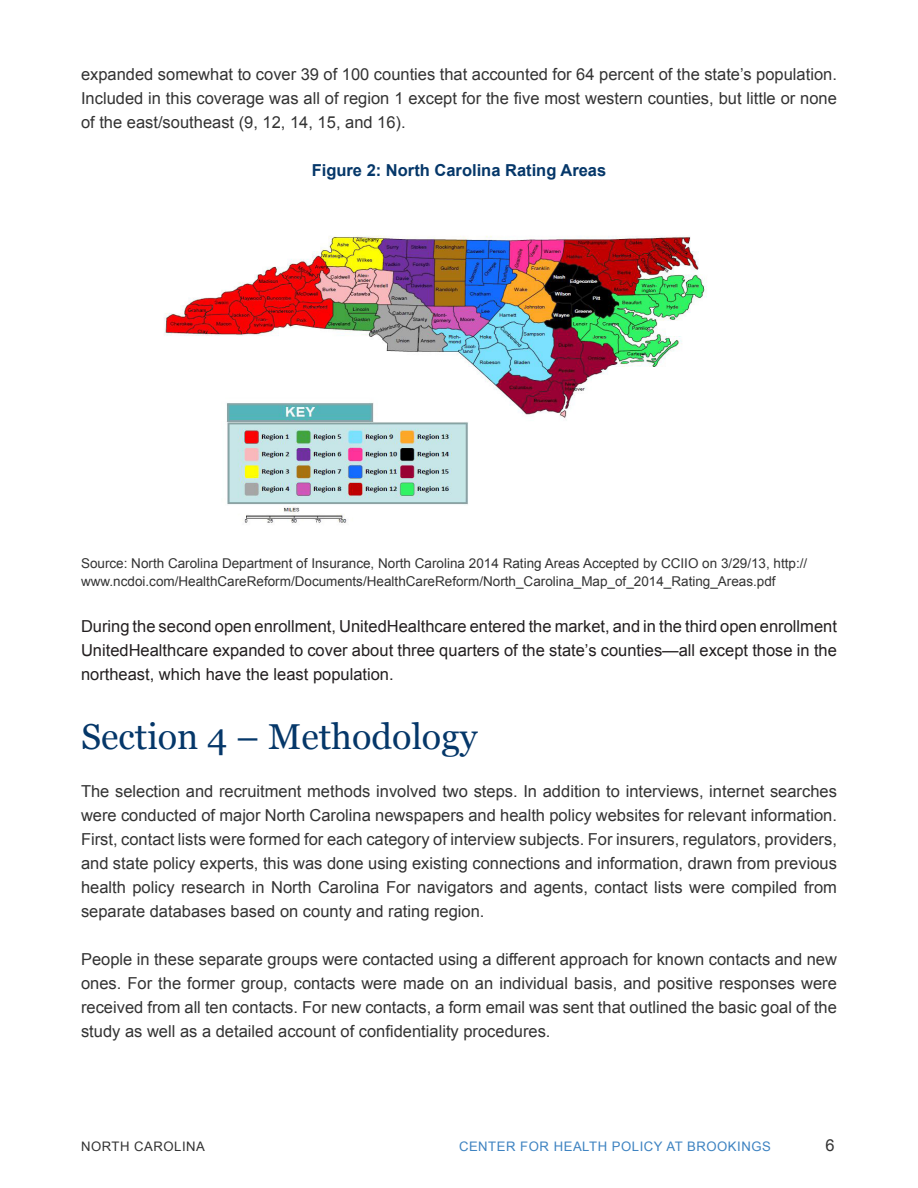
<style>
.page{position:relative;width:918px;height:1188px;background:#fff}
.page>*{position:absolute;margin:0;border:0;box-sizing:border-box;transform-origin:0 0}
.t1{font:36px "Georgia";color:#053769}
.t2{font:16.5px/24px "Arial";color:#333;text-align:justify}
.t3{font:16.5px/24px "Arial";color:#231f20;text-align:justify}
.t4{font:700 16.5px "Arial";color:#053769}
.t5{font:13.5px/18px "Arial";color:#333}
.t6{font:13.2px "Arial";letter-spacing:.04em;color:#3e83c1}
.t7{font:13.2px "Arial";letter-spacing:.04em;color:#333}
</style>
<div class="page">
<img style="left:164px;top:235px;width:543px;height:288px">
<p class="t2" style="left:81px;top:63px;width:758px">expanded somewhat to cover 39 of 100 counties that accounted for 64 percent of the state’s population.<br>Included in this coverage was all of region 1 except for the five most western counties, but little or none of the east/southeast (9, 12, 14, 15, and 16).</p>
<p class="t4" style="left:312px;top:160px;width:296px">Figure 2: North Carolina Rating Areas</p>
<p class="t5" style="left:81px;top:554px;width:728px">Source: North Carolina Department of Insurance, North Carolina 2014 Rating Areas Accepted by CCIIO on 3/29/13, http:// www.ncdoi.com/HealthCareReform/Documents/HealthCareReform/North_Carolina_Map_of_2014_Rating_Areas.pdf</p>
<p class="t3" style="left:81px;top:615px;width:757px">During the second open enrollment, UnitedHealthcare entered the market, and in the third open enrollment UnitedHealthcare expanded to cover about three quarters of the state’s counties—all except those in the northeast, which have the least population.</p>
<p class="t1" style="left:81px;top:715px;width:398px">Section 4 – Methodology</p>
<p class="t2" style="left:81px;top:780px;width:758px">The selection and recruitment methods involved two steps. In addition to interviews, internet searches were conducted of major North Carolina newspapers and health policy websites for relevant information.<br>First, contact lists were formed for each category of interview subjects. For insurers, regulators, providers, and state policy experts, this was done using existing connections and information, drawn from previous health policy research in North Carolina For navigators and agents, contact lists were compiled from separate databases based on county and rating region.</p>
<p class="t2" style="left:81px;top:948px;width:758px">People in these separate groups were contacted using a different approach for known contacts and new ones. For the former group, contacts were made on an individual basis, and positive responses were received from all ten contacts. For new contacts, a form email was sent that outlined the basic goal of the study as well as a detailed account of confidentiality procedures.</p>
<p class="t7" style="left:81px;top:1138px;width:125px">NORTH CAROLINA</p>
<p class="t6" style="left:459px;top:1138px;width:313px">CENTER FOR HEALTH POLICY AT BROOKINGS</p>
<p class="t2" style="left:825px;top:1134px;width:11px">6</p>
</div>
